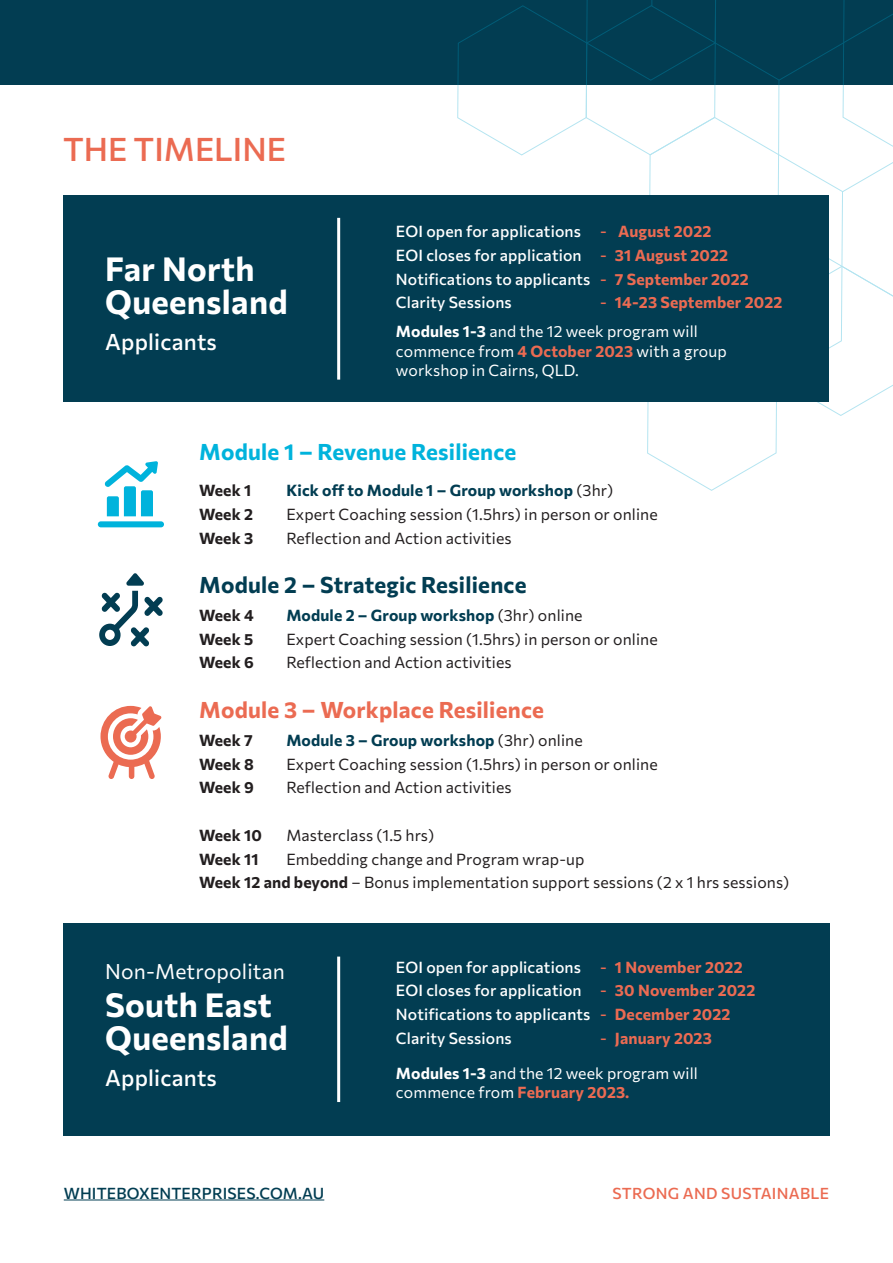
<style>
.page{position:relative;width:893px;height:1263px;background:#fff}
.page>*{position:absolute;margin:0;border:0;box-sizing:border-box;transform-origin:0 0}
.t1{font:700 33px/33.6px "Commissioner";letter-spacing:.01em;color:#fff}
.t2{font:500 32.4px "Commissioner";color:#eb6b52}
.t3{font:700 22.5px "Commissioner";letter-spacing:.01em;color:#023d52}
.t4{font:700 22.5px "Commissioner";letter-spacing:.01em;color:#eb6b52}
.t5{font:700 22.5px "Commissioner";letter-spacing:.01em;color:#00b3dc}
.t6{font:500 22.5px "Commissioner";letter-spacing:.01em;color:#fff}
.t7{font:21px "Commissioner";letter-spacing:.01em;color:#fff}
.t8{font:15.75px/23.7px "Commissioner";letter-spacing:.01em;color:#231f20}
.t9{font:500 15.75px/23.7px "Commissioner";letter-spacing:.01em;color:#fff}
.t10{font:15.75px/19.5px "Commissioner";letter-spacing:.01em;color:#fff}
.t11{font:700 15.75px "Commissioner";letter-spacing:.01em;color:#023d52}
.t12{font:700 15.75px "Commissioner";letter-spacing:.01em;color:#231f20}
.t13{font:700 15.75px "Commissioner";letter-spacing:.01em;color:#eb6b52}
.t14{font:500 15.6px "Commissioner";letter-spacing:.01em;color:#023d52}
.t15{font:500 15.6px "Commissioner";letter-spacing:.02em;color:#eb6b52}
.s1{color:#eb6b52}
.s2{font-weight:700;color:#eb6b52}
.s3{font-weight:500;color:#eb6b52}
.s4{font-weight:700}
.s5{font-weight:400;color:#231f20}
.s6{font-weight:500}
</style>
<div class="page">
<div style="left:0;top:0;width:893px;height:84px;background:#023d52"></div>
<svg style="left:457px;top:0;width:436px;height:491px"></svg>
<div style="left:64px;top:196px;width:765px;height:206px;background:#023d52"></div>
<div style="left:63px;top:923px;width:766px;height:212px;background:#023d52"></div>
<svg style="left:100px;top:706px;width:62px;height:73px"></svg>
<svg style="left:99px;top:573px;width:64px;height:73px"></svg>
<svg style="left:98px;top:461px;width:66px;height:66px"></svg>
<hr style="left:337px;top:218px;width:3px;height:162px;background:#fff">
<hr style="left:337px;top:956px;width:3px;height:146px;background:#fff">
<hr style="left:64px;top:1200px;width:260px;height:1px;background:#023d52">
<h2 class="t2" style="left:63px;top:124px;width:224px">THE TIMELINE</h2>
<h1 class="t1" style="left:105px;top:250px;width:184px">Far North<br>Queensland</h1>
<h3 class="t6" style="left:105px;top:324px;width:113px">Applicants</h3>
<p class="t9" style="left:396px;top:218px;width:354px">EOI open for applications <span class="s1">-</span> <span class="s2">August 2022<br></span>EOI closes for application <span class="s1">-</span> <span class="s2">31 August 2022<br></span>Notifications to applicants <span class="s1">-</span> <span class="s2">7 September 2022<br></span>Clarity Sessions</p>
<p class="t10" style="left:396px;top:287px;width:388px;line-height:29.1px;text-indent:204px"><span class="s3">-</span> <span class="s2">14-23 September 2022<br></span><span class="s4">Modules 1-3</span> and the 12 week program will</p>
<p class="t10" style="left:396px;top:340px;width:332px">commence from <span class="s2">4 October 2023</span> with a group workshop in Cairns, QLD.</p>
<h3 class="t5" style="left:199px;top:434px;width:319px">Module 1 – Revenue Resilience</h3>
<p class="t12" style="left:199px;top:478px;width:53px">Week 1</p>
<p class="t11" style="left:286px;top:478px;width:329px">Kick off to Module 1 – Group workshop <span class="s5">(3hr)</span></p>
<p class="t12" style="left:199px;top:502px;width:55px">Week 2</p>
<p class="t8" style="left:286px;top:501px;width:373px">Expert Coaching session (1.5hrs) in person or online</p>
<p class="t12" style="left:199px;top:526px;width:55px">Week 3</p>
<p class="t8" style="left:286px;top:525px;width:227px">Reflection and Action activities</p>
<h3 class="t3" style="left:199px;top:567px;width:329px">Module 2 – Strategic Resilience</h3>
<p class="t12" style="left:199px;top:603px;width:56px">Week 4</p>
<p class="t11" style="left:286px;top:603px;width:298px">Module 2 – Group workshop <span class="s5">(3hr) online</span></p>
<p class="t12" style="left:199px;top:627px;width:55px">Week 5</p>
<p class="t8" style="left:286px;top:626px;width:373px">Expert Coaching session (1.5hrs) in person or online</p>
<p class="t12" style="left:199px;top:650px;width:56px">Week 6</p>
<p class="t8" style="left:286px;top:650px;width:227px">Reflection and Action activities</p>
<h3 class="t4" style="left:199px;top:692px;width:346px">Module 3 – Workplace Resilience</h3>
<p class="t12" style="left:199px;top:728px;width:55px">Week 7</p>
<p class="t11" style="left:286px;top:728px;width:298px">Module 3 – Group workshop <span class="s5">(3hr) online</span></p>
<p class="t12" style="left:199px;top:751px;width:56px">Week 8</p>
<p class="t8" style="left:286px;top:751px;width:373px">Expert Coaching session (1.5hrs) in person or online</p>
<p class="t12" style="left:199px;top:775px;width:56px">Week 9</p>
<p class="t8" style="left:286px;top:775px;width:227px">Reflection and Action activities</p>
<p class="t12" style="left:199px;top:823px;width:64px">Week 10</p>
<p class="t8" style="left:286px;top:822px;width:149px">Masterclass (1.5 hrs)</p>
<p class="t12" style="left:199px;top:846px;width:61px">Week 11</p>
<p class="t8" style="left:199px;top:846px;width:591px;text-indent:87px">Embedding change and Program wrap-up<br><span class="s4">Week 12 and beyond</span> – Bonus implementation support sessions (2 x 1 hrs sessions)</p>
<h3 class="t7" style="left:105px;top:955px;width:181px">Non-Metropolitan</h3>
<h1 class="t1" style="left:105px;top:986px;width:184px">South East<br>Queensland</h1>
<h3 class="t6" style="left:105px;top:1060px;width:113px">Applicants</h3>
<p class="t14" style="left:64px;top:1181px;width:262px">WHITEBOXENTERPRISES.COM.AU</p>
<p class="t9" style="left:396px;top:954px;width:361px">EOI open for applications <span class="s1">-</span> <span class="s2">1 November 2022<br></span>EOI closes for application <span class="s1">-</span> <span class="s2">30 November 2022<br></span>Notifications to applicants <span class="s1">-</span> <span class="s2">December 2022<br></span>Clarity Sessions</p>
<p class="t13" style="left:600px;top:1026px;width:113px"><span class="s6">-</span> January 2023</p>
<p class="t10" style="left:396px;top:1062px;width:303px"><span class="s4">Modules 1-3</span> and the 12 week program will commence from <span class="s2">February 2023.</span></p>
<p class="t15" style="left:612px;top:1181px;width:218px">STRONG AND SUSTAINABLE</p>
</div>
